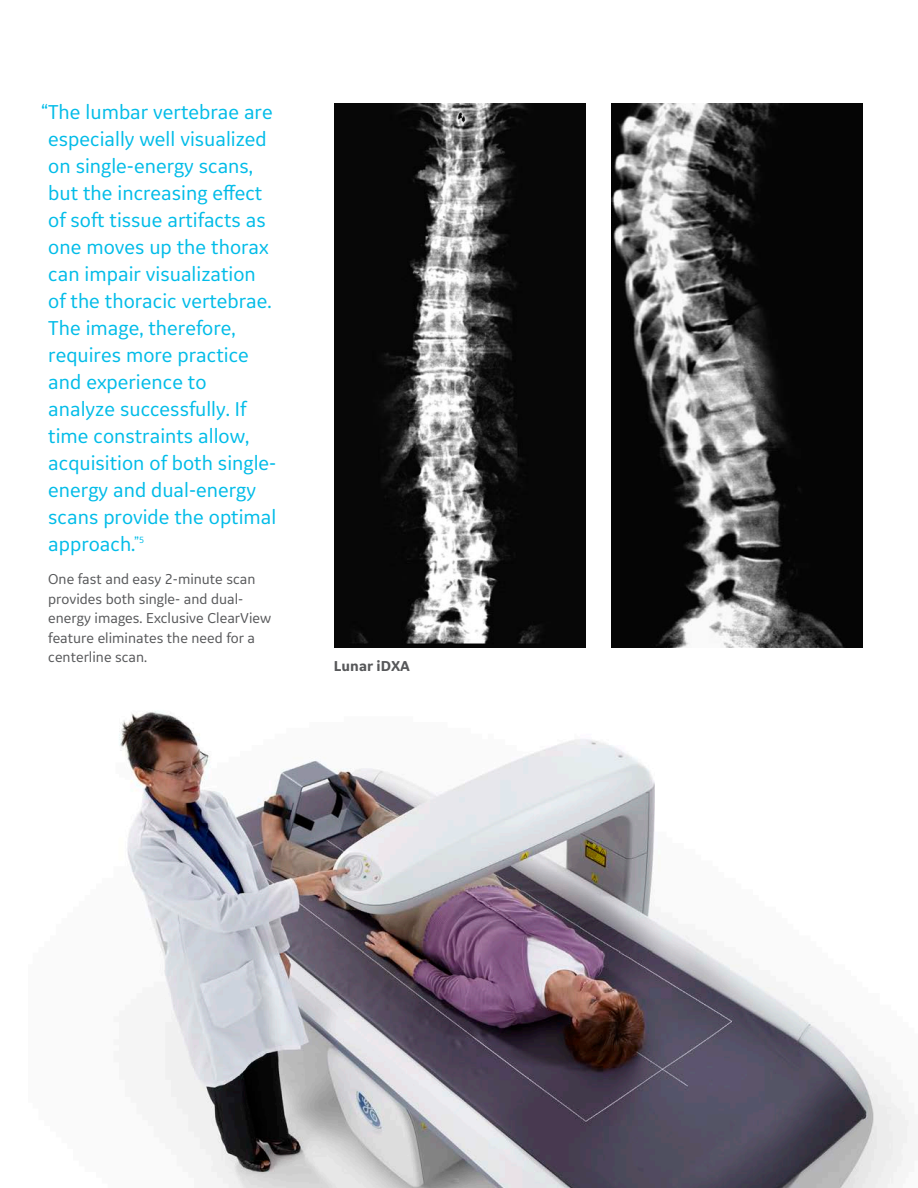
<style>
.page{position:relative;width:918px;height:1188px;background:#fff}
.page>*{position:absolute;margin:0;border:0;box-sizing:border-box;transform-origin:0 0}
.Bullets{font:21px/27px "GE Inspira Sans";color:#02bce8}
.Bullets-2{font:15px/19.5px "GE Inspira Sans";color:#57585a}
.Bullets-3{font:700 15px "GE Inspira Sans";color:#57585a}
</style>
<div class="page">
<img style="left:119px;top:711px;width:790px;height:477px">
<img style="left:334px;top:103px;width:252px;height:544px">
<img style="left:611px;top:103px;width:251px;height:544px">
<p class="Bullets" style="left:48px;top:98px;width:230px;text-indent:-7px">“The lumbar vertebrae are especially well visualized on single-energy scans, but the increasing effect of soft tissue artifacts as one moves up the thorax can impair visualization of the thoracic vertebrae.<br>The image, therefore, requires more practice and experience to analyze successfully. If time constraints allow, acquisition of both single&shy;energy and dual-energy scans provide the optimal approach.<sup>”</sup><sup>5</sup></p>
<p class="Bullets-2" style="left:48px;top:569px;width:225px">One fast and easy 2-minute scan provides both single- and dual&shy;energy images. Exclusive ClearView feature eliminates the need for a centerline scan.</p>
<p class="Bullets-3" style="left:334px;top:657px;width:78px">Lunar iDXA</p>
</div>
